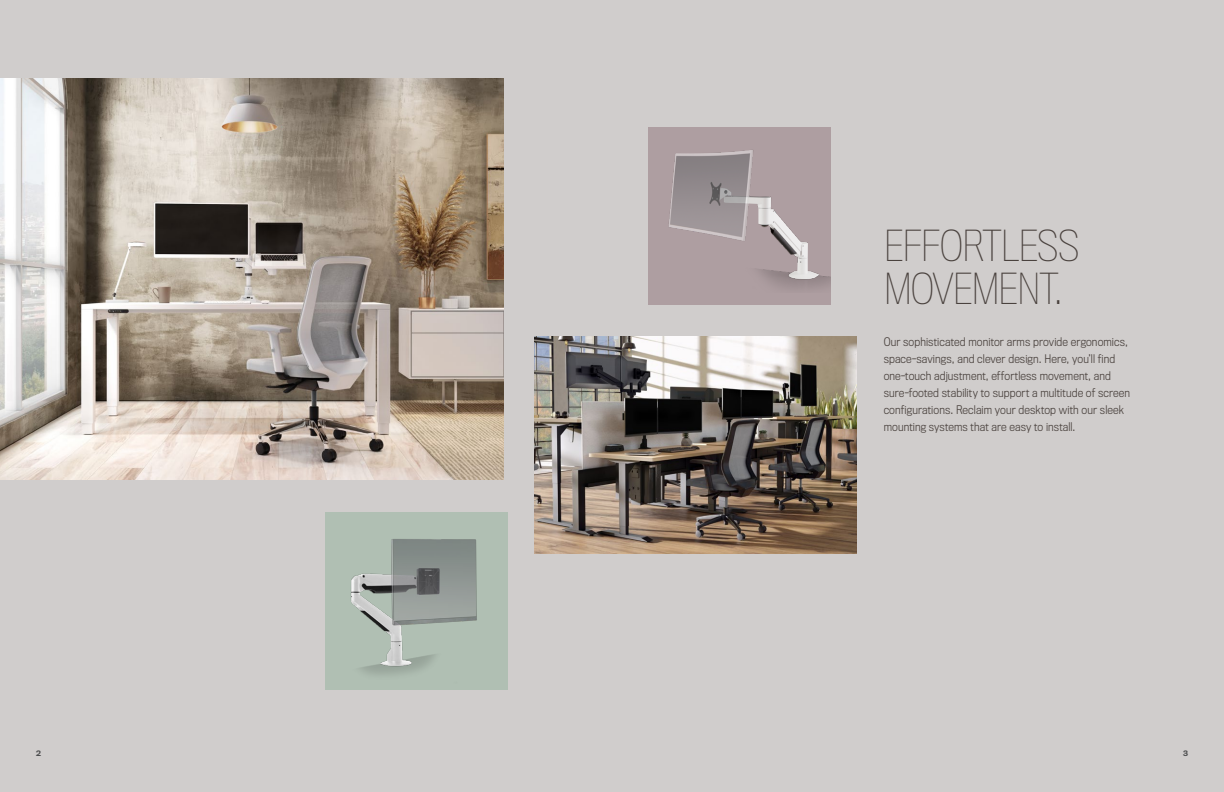
<style>
.page{position:relative;width:1224px;height:792px;background:#d0cdcc}
.page>*{position:absolute;margin:0;border:0;box-sizing:border-box;transform-origin:0 0}
.t1{font:100 39.6px/43.4px "Titling Gothic FB Narrow";letter-spacing:-.03em;color:#4a423e}
.t2{font:300 11px/17px "Titling Gothic FB Narrow";letter-spacing:.01em;color:#4a423e}
.t3{font:500 7px "Titling Gothic FB";color:#4b4c4d}
</style>
<div class="page">
<img style="left:0;top:78px;width:504px;height:402px">
<img style="left:535px;top:337px;width:322px;height:216px">
<div style="left:648px;top:127px;width:183px;height:177px;background:#ae9ea1"></div>
<img style="left:669px;top:150px;width:162px;height:139px">
<div style="left:325px;top:512px;width:183px;height:178px;background:#b0bfb3"></div>
<img style="left:351px;top:539px;width:126px;height:136px">
<p class="t1" style="left:884px;top:224px;width:198px">EFFORTLESS<br>MOVEMENT.</p>
<p class="t2" style="left:884px;top:333px;width:248px">Our sophisticated monitor arms provide ergonomics, space-savings, and clever design. Here, you’ll find one-touch adjustment, effortless movement, and sure-footed stability to support a multitude of screen configurations. Reclaim your desktop with our sleek mounting systems that are easy to install.</p>
<p class="t3" style="left:36px;top:749px;width:6px">2</p>
<p class="t3" style="left:1183px;top:749px;width:6px">3</p>
</div>
